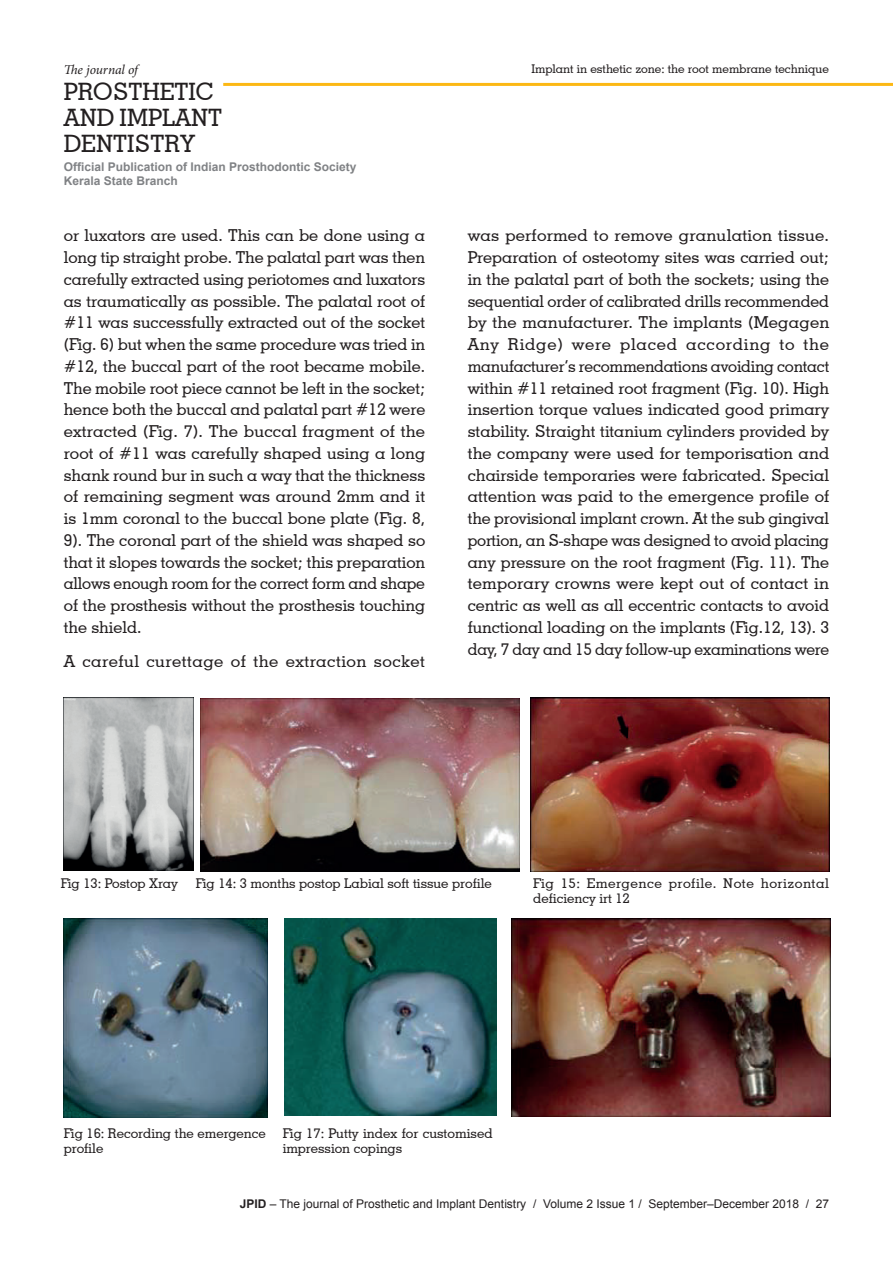
<style>
.page{position:relative;width:893px;height:1263px;background:#fff}
.page>*{position:absolute;margin:0;border:0;box-sizing:border-box;transform-origin:0 0}
.t1{font:500 24px/26.2px "Geometric Slab 703 BT";color:#231f20}
.t2{font:500 16.5px/21.8px "Geometric Slab 703 BT";color:#231f20;text-align:justify}
.t3{font:500 16.5px "Geometric Slab 703 BT";letter-spacing:.03em;color:#231f20}
.t4{font:500 13.5px/15px "Geometric Slab 703 BT";color:#231f20}
.t5{font:500 13.5px/15px "Geometric Slab 703 BT";letter-spacing:.035em;color:#231f20}
.t6{font:italic 13.5px "Minion Pro";letter-spacing:-.01em;color:#231f20}
.t7{font:12px "Arial";color:#231f20}
.t8{font:700 12px/14.4px "Arial";color:#808285}
.t9{font:500 12px "Geometric Slab 703 BT";color:#231f20}
.s1{font-weight:700}
</style>
<div class="page">
<hr style="left:223px;top:83px;width:670px;height:3px;background:#fcb814">
<img style="left:64px;top:697px;width:129px;height:173px">
<img style="left:201px;top:698px;width:318px;height:173px">
<img style="left:531px;top:697px;width:298px;height:175px">
<img style="left:64px;top:919px;width:203px;height:198px">
<img style="left:284px;top:919px;width:212px;height:196px">
<img style="left:511px;top:918px;width:319px;height:198px">
<p class="t6" style="left:64px;top:60px;width:76px">The journal of</p>
<h1 class="t1" style="left:64px;top:78px;width:160px">PROSTHETIC<br>AND IMPLANT<br>DENTISTRY</h1>
<p class="t8" style="left:64px;top:160px;width:294px">Official Publication of Indian Prosthodontic Society<br>Kerala State Branch</p>
<p class="t2" style="left:64px;top:224px;width:363px">or luxators are used. This can be done using a long tip straight probe. The palatal part was then carefully extracted using periotomes and luxators as traumatically as possible. The palatal root of #11 was successfully extracted out of the socket (Fig. 6) but when the same procedure was tried in #12, the buccal part of the root became mobile.<br>The mobile root piece cannot be left in the socket; hence both the buccal and palatal part #12 were extracted (Fig. 7). The buccal fragment of the root of #11 was carefully shaped using a long shank round bur in such a way that the thickness of remaining segment was around 2mm and it is 1mm coronal to the buccal bone plate (Fig. 8, 9). The coronal part of the shield was shaped so that it slopes towards the socket; this preparation allows enough room for the correct form and shape of the prosthesis without the prosthesis touching the shield.</p>
<p class="t3" style="left:64px;top:651px;width:363px">A careful curettage of the extraction socket</p>
<p class="t9" style="left:531px;top:61px;width:299px">Implant in esthetic zone: the root membrane technique</p>
<p class="t2" style="left:468px;top:224px;width:363px">was performed to remove granulation tissue.<br>Preparation of osteotomy sites was carried out; in the palatal part of both the sockets; using the sequential order of calibrated drills recommended by the manufacturer. The implants (Megagen Any Ridge) were placed according to the manufacturer’s recommendations avoiding contact within #11 retained root fragment (Fig. 10). High insertion torque values indicated good primary stability. Straight titanium cylinders provided by the company were used for temporisation and chairside temporaries were fabricated. Special attention was paid to the emergence profile of the provisional implant crown. At the sub gingival portion, an S-shape was designed to avoid placing any pressure on the root fragment (Fig. 11). The temporary crowns were kept out of contact in centric as well as all eccentric contacts to avoid functional loading on the implants (Fig.12, 13). 3 day, 7 day and 15 day follow-up examinations were</p>
<p class="t4" style="left:61px;top:875px;width:119px">Fig 13: Postop Xray</p>
<p class="t4" style="left:196px;top:875px;width:298px">Fig 14: 3 months postop Labial soft tissue profile</p>
<p class="t5" style="left:533px;top:875px;width:297px">Fig 15: Emergence profile. Note horizontal deficiency irt 12</p>
<p class="t4" style="left:64px;top:1126px;width:203px">Fig 16: Recording the emergence profile</p>
<p class="t4" style="left:283px;top:1126px;width:212px">Fig 17: Putty index for customised impression copings</p>
<p class="t7" style="left:240px;top:1196px;width:591px"><span class="s1">JPID</span> – The journal of Prosthetic and Implant Dentistry / Volume 2 Issue 1 / September–December 2018 / 27</p>
</div>
